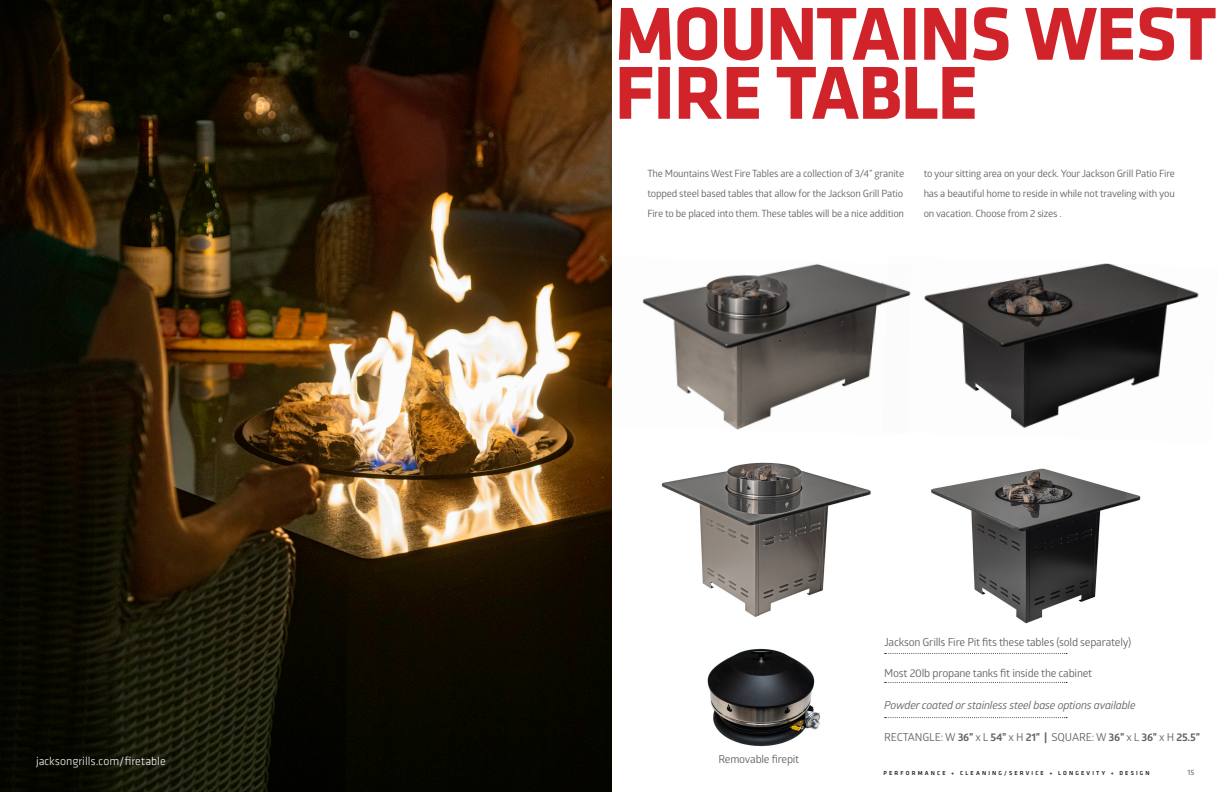
<style>
.page{position:relative;width:1224px;height:792px;background:#fff}
.page>*{position:absolute;margin:0;border:0;box-sizing:border-box;transform-origin:0 0}
.t1{font:300 12px "Klavika";color:#fff}
.BODY_10_14_GREY{font:11px "Glober";letter-spacing:-.02em;color:#636366}
.BODY_10_14_GREY-2{font:italic 11px "Glober";letter-spacing:-.02em;color:#636366}
.BODY_10_14_GREY-3{font:10px/20px "Glober";letter-spacing:-.02em;color:#636366;text-align:justify}
.t2{font:500 8px "Klavika";color:#8d8e88}
.t3{font:500 6px "Klavika";letter-spacing:.36em;color:#231f20}
.s1{font-weight:700}
</style>
<div class="page">
<svg style="left:620px;top:67px;width:355px;height:52px"></svg>
<svg style="left:619px;top:7px;width:597px;height:54px"></svg>
<img style="left:0;top:0;width:612px;height:792px">
<svg style="left:885px;top:653px;width:182px;height:1px"></svg>
<svg style="left:885px;top:682px;width:182px;height:1px"></svg>
<img style="left:577px;top:256px;width:305px;height:179px">
<img style="left:882px;top:263px;width:317px;height:165px">
<img style="left:661px;top:462px;width:210px;height:155px">
<img style="left:931px;top:468px;width:210px;height:156px">
<svg style="left:885px;top:717px;width:182px;height:1px"></svg>
<img style="left:707px;top:648px;width:113px;height:99px">
<p class="t1" style="left:36px;top:754px;width:131px">jacksongrills.com/firetable</p>
<p class="BODY_10_14_GREY-3" style="left:647px;top:163px;width:258px">The Mountains West Fire Tables are a collection of 3/4” granite topped steel based tables that allow for the Jackson Grill Patio Fire to be placed into them. These tables will be a nice addition</p>
<p class="BODY_10_14_GREY-3" style="left:924px;top:163px;width:253px">to your sitting area on your deck. Your Jackson Grill Patio Fire has a beautiful home to reside in while not traveling with you on vacation. Choose from 2 sizes .</p>
<p class="BODY_10_14_GREY" style="left:718px;top:751px;width:82px">Removable firepit</p>
<p class="BODY_10_14_GREY" style="left:884px;top:634px;width:249px">Jackson Grills Fire Pit fits these tables (sold separately)</p>
<p class="BODY_10_14_GREY" style="left:884px;top:666px;width:210px">Most 20lb propane tanks fit inside the cabinet</p>
<p class="BODY_10_14_GREY-2" style="left:884px;top:697px;width:253px">Powder coated or stainless steel base options available</p>
<p class="BODY_10_14_GREY" style="left:884px;top:729px;width:317px">RECTANGLE: W <span class="s1">36”</span> x L <span class="s1">54”</span> x H <span class="s1">21” |</span> SQUARE: W <span class="s1">36”</span> x L <span class="s1">36”</span> x H <span class="s1">25.5”</span></p>
<p class="t3" style="left:883px;top:770px;width:268px">PERFORMANCE + CLEANING/SERVICE + LONGEVITY + DESIGN</p>
<p class="t2" style="left:1187px;top:768px;width:9px">15</p>
</div>
